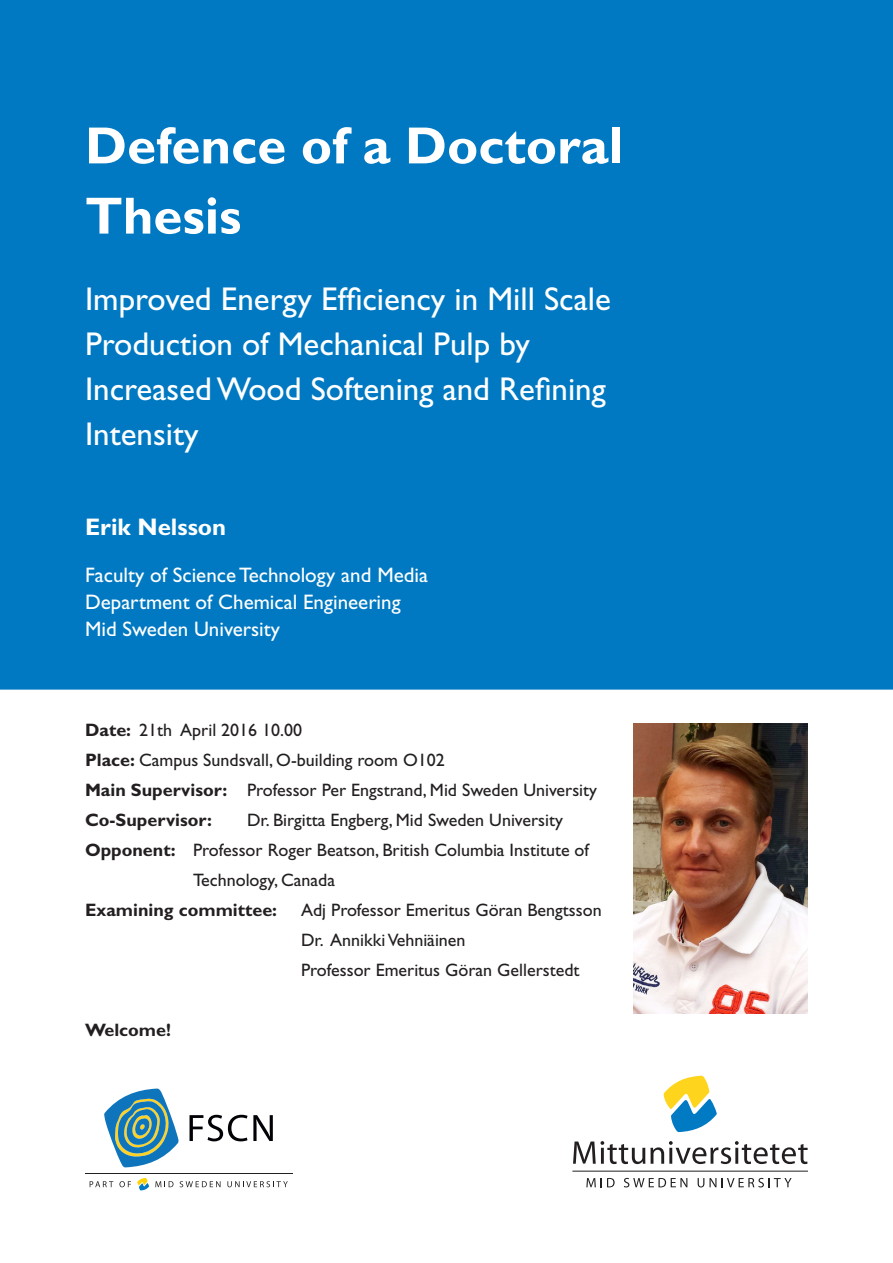
<style>
.page{position:relative;width:893px;height:1263px;background:#fff}
.page>*{position:absolute;margin:0;border:0;box-sizing:border-box;transform-origin:0 0}
.t1{font:700 52.5px/70.2px "Gill Sans Std";color:#fff}
.t2{font:33px "Gill Sans Std";color:#fff}
.t3{font:700 24px "Gill Sans Std";color:#fff}
.t4{font:21px "Gill Sans Std";color:#fff}
.t5{font:18px "Gill Sans Std";color:#231f20}
.t6{font:700 18px "Gill Sans Std";color:#231f20}
.s1{font-weight:700}
</style>
<div class="page">
<div style="left:0;top:0;width:893px;height:690px;background:#0079c2"></div>
<svg style="left:137px;top:1178px;width:12px;height:12px"></svg>
<svg style="left:90px;top:1181px;width:23px;height:6px"></svg>
<svg style="left:119px;top:1181px;width:12px;height:6px"></svg>
<svg style="left:155px;top:1181px;width:18px;height:6px"></svg>
<svg style="left:180px;top:1181px;width:40px;height:6px"></svg>
<svg style="left:227px;top:1181px;width:61px;height:6px"></svg>
<hr style="left:85px;top:1173px;width:207px;height:1px;background:#231f20">
<svg style="left:190px;top:1115px;width:83px;height:26px"></svg>
<svg style="left:104px;top:1088px;width:75px;height:79px"></svg>
<svg style="left:663px;top:1076px;width:54px;height:56px"></svg>
<svg style="left:573px;top:1141px;width:235px;height:23px"></svg>
<hr style="left:572px;top:1171px;width:236px;height:1px;background:#231f20">
<svg style="left:586px;top:1178px;width:29px;height:9px"></svg>
<svg style="left:624px;top:1178px;width:63px;height:9px"></svg>
<svg style="left:698px;top:1178px;width:18px;height:9px"></svg>
<svg style="left:722px;top:1178px;width:70px;height:9px"></svg>
<img style="left:633px;top:724px;width:175px;height:289px">
<p class="t1" style="left:85px;top:110px;width:539px">Defence of a Doctoral<br>Thesis</p>
<p class="t2" style="left:85px;top:280px;width:527px">Improved Energy Efficiency in Mill Scale</p>
<p class="t2" style="left:85px;top:325px;width:446px">Production of Mechanical Pulp by</p>
<p class="t2" style="left:85px;top:370px;width:522px">Increased Wood Softening and Refining</p>
<p class="t2" style="left:85px;top:415px;width:115px">Intensity</p>
<p class="t3" style="left:85px;top:513px;width:143px">Erik Nelsson</p>
<p class="t4" style="left:85px;top:562px;width:345px">Faculty of Science Technology and Media</p>
<p class="t4" style="left:85px;top:589px;width:317px">Department of Chemical Engineering</p>
<p class="t4" style="left:85px;top:616px;width:197px">Mid Sweden University</p>
<p class="t5" style="left:85px;top:720px;width:219px"><span class="s1">Date:</span> 21th April 2016 10.00</p>
<p class="t5" style="left:85px;top:750px;width:361px"><span class="s1">Place:</span> Campus Sundsvall, O-building room O102</p>
<p class="t5" style="left:85px;top:780px;width:514px"><span class="s1">Main Supervisor:</span> Professor Per Engstrand, Mid Sweden University</p>
<p class="t6" style="left:85px;top:809px;width:129px">Co-Supervisor:</p>
<p class="t5" style="left:247px;top:810px;width:317px">Dr. Birgitta Engberg, Mid Sweden University</p>
<p class="t5" style="left:85px;top:840px;width:505px"><span class="s1">Opponent:</span> Professor Roger Beatson, British Columbia Institute of</p>
<p class="t5" style="left:193px;top:870px;width:144px">Technology, Canada</p>
<p class="t6" style="left:85px;top:899px;width:194px">Examining committee:</p>
<p class="t5" style="left:301px;top:900px;width:302px">Adj Professor Emeritus Göran Bengtsson</p>
<p class="t5" style="left:301px;top:930px;width:166px">Dr. Annikki Vehniäinen</p>
<p class="t5" style="left:301px;top:960px;width:280px">Professor Emeritus Göran Gellerstedt</p>
<p class="t6" style="left:85px;top:1019px;width:87px">Welcome!</p>
</div>
